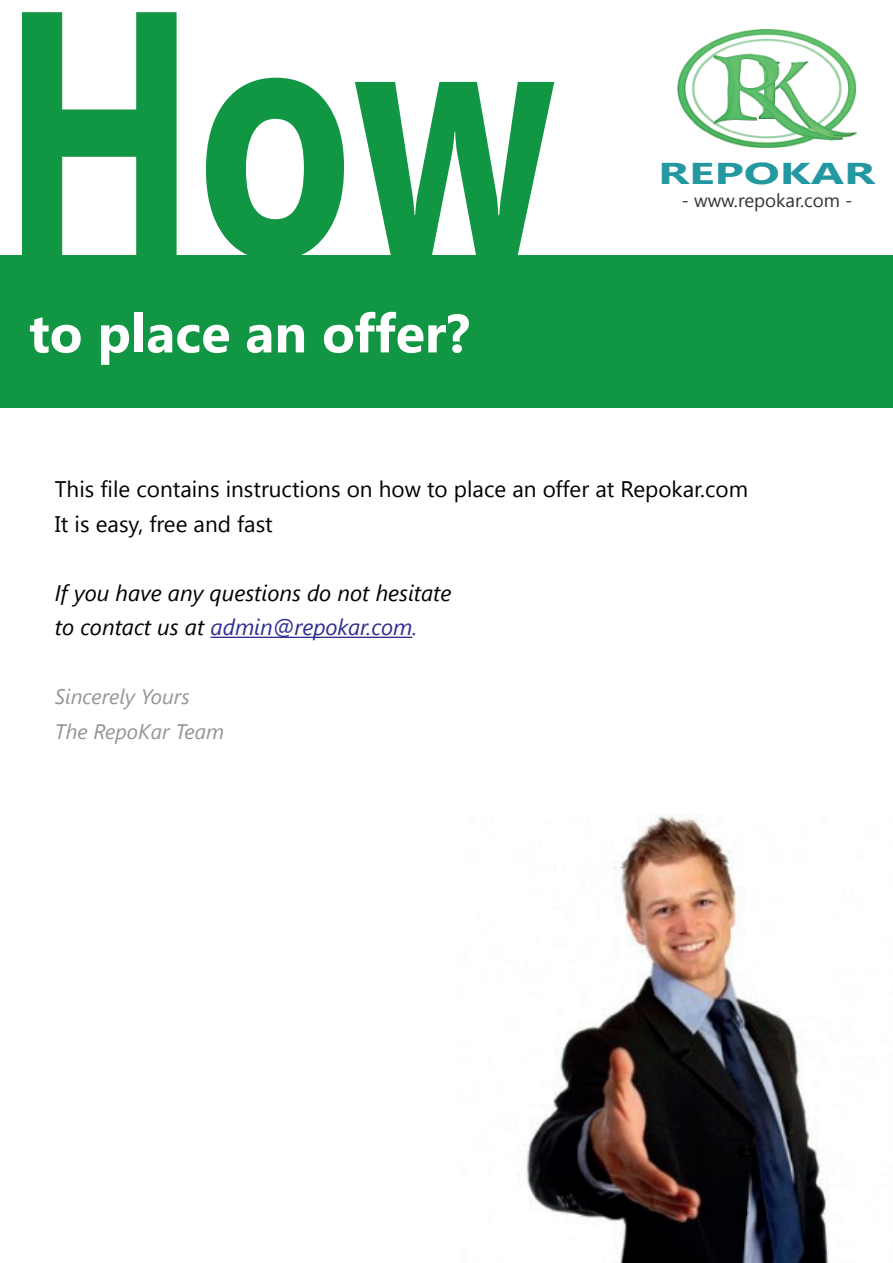
<style>
.page{position:relative;width:893px;height:1263px;background:#fff}
.page>*{position:absolute;margin:0;border:0;box-sizing:border-box;transform-origin:0 0}
.t1{font:700 348.45px "Segoe UI";color:#119644;scale:.73 1}
.t2{font:700 54px "Segoe UI";color:#fff}
.t3{font:700 30.15px "Segoe UI";color:#2498a0;scale:1.58 1}
.t4{font:22.5px/34.5px "Segoe UI";color:#000001}
.t5{font:italic 22.5px/34.5px "Segoe UI";color:#000001}
.t6{font:italic 21px/34.5px "Segoe UI";color:#939598}
.t7{font:18.75px "Segoe UI";color:#313537}
.s1{color:#2e3092}
</style>
<div class="page">
<div style="left:0;top:255px;width:893px;height:152px;background:#119644"></div>
<hr style="left:211px;top:637px;width:201px;height:1px;background:#2e3092">
<img style="left:677px;top:30px;width:180px;height:117px">
<img style="left:526px;top:815px;width:303px;height:448px">
<h1 class="t1" style="left:2px;top:-116px;width:761px">How</h1>
<h2 class="t2" style="left:29px;top:295px;width:443px">to place an offer?</h2>
<h3 class="t3" style="left:658px;top:152px;width:139px">REPOKAR</h3>
<p class="t7" style="left:681px;top:187px;width:173px">- www.repokar.com -</p>
<p class="t4" style="left:55px;top:471px;width:695px">This file contains instructions on how to place an offer at Repokar.com<br>It is easy, free and fast</p>
<p class="t5" style="left:55px;top:575px;width:398px">If you have any questions do not hesitate to contact us at <span class="s1">admin@repokar.com.</span></p>
<p class="t6" style="left:55px;top:679px;width:171px">Sincerely Yours<br>The RepoKar Team</p>
</div>
